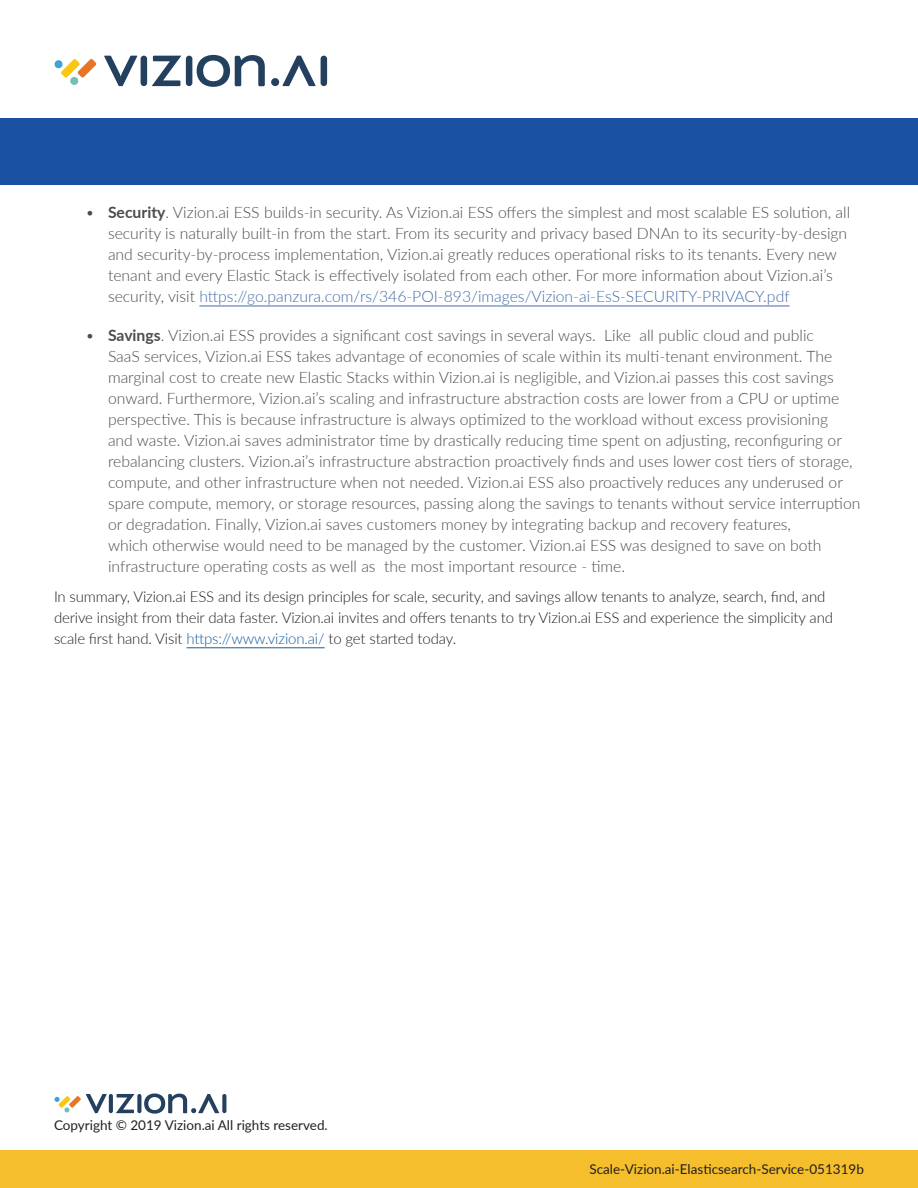
<style>
.page{position:relative;width:918px;height:1188px;background:#fff}
.page>*{position:absolute;margin:0;border:0;box-sizing:border-box;transform-origin:0 0}
.t1{font:300 15.75px/21px "Lato";color:#4b4c4d}
.t2{font:300 15px/21px "Lato";letter-spacing:-.01em;color:#231f20}
.t3{font:13.5px "Lato";color:#231f20}
.s1{font-weight:700}
.s2{color:#436da8}
.s3{color:#175d9e}
</style>
<div class="page">
<hr style="left:199px;top:306px;width:591px;height:1px;background:#436da8">
<hr style="left:187px;top:648px;width:138px;height:1px;background:#175d9e">
<div style="left:0;top:118px;width:918px;height:67px;background:#1b51a3"></div>
<svg style="left:104px;top:56px;width:33px;height:30px"></svg>
<svg style="left:283px;top:56px;width:33px;height:30px"></svg>
<div style="left:141px;top:56px;width:6px;height:30px;background:#24405f;border-radius:3px"></div>
<svg style="left:152px;top:56px;width:29px;height:30px"></svg>
<div style="left:271px;top:78px;width:8px;height:8px;background:#24405f;border-radius:50%"></div>
<div style="left:186px;top:56px;width:6px;height:30px;background:#24405f;border-radius:3px"></div>
<div style="left:321px;top:56px;width:6px;height:30px;background:#24405f;border-radius:3px"></div>
<svg style="left:197px;top:55px;width:68px;height:32px"></svg>
<svg style="left:55px;top:59px;width:41px;height:26px"></svg>
<svg style="left:109px;top:1094px;width:4px;height:19px"></svg>
<svg style="left:116px;top:1094px;width:18px;height:19px"></svg>
<svg style="left:137px;top:1094px;width:4px;height:19px"></svg>
<svg style="left:222px;top:1094px;width:4px;height:19px"></svg>
<svg style="left:144px;top:1094px;width:75px;height:20px"></svg>
<svg style="left:55px;top:1094px;width:52px;height:19px"></svg>
<div style="left:0;top:1150px;width:918px;height:38px;background:#f5be2c"></div>
<p class="t1" style="left:108px;top:201px;width:744px;text-indent:-23px">• <span class="s1">Security</span>. Vizion.ai ESS builds-in security. As Vizion.ai ESS offers the simplest and most scalable ES solution, all security is naturally built-in from the start. From its security and privacy based DNAn to its security-by-design and security-by-process implementation, Vizion.ai greatly reduces operational risks to its tenants. Every new tenant and every Elastic Stack is effectively isolated from each other. For more information about Vizion.ai’s security, visit <span class="s2">https://go.panzura.com/rs/346-POI-893/images/Vizion-ai-EsS-SECURITY-PRIVACY.pdf</span></p>
<p class="t1" style="left:108px;top:324px;width:754px;text-indent:-23px">• <span class="s1">Savings</span>. Vizion.ai ESS provides a significant cost savings in several ways. Like all public cloud and public<br>SaaS services, Vizion.ai ESS takes advantage of economies of scale within its multi-tenant environment. The marginal cost to create new Elastic Stacks within Vizion.ai is negligible, and Vizion.ai passes this cost savings onward. Furthermore, Vizion.ai’s scaling and infrastructure abstraction costs are lower from a CPU or uptime perspective. This is because infrastructure is always optimized to the workload without excess provisioning<br>and waste. Vizion.ai saves administrator time by drastically reducing time spent on adjusting, reconfiguring or rebalancing clusters. Vizion.ai’s infrastructure abstraction proactively finds and uses lower cost tiers of storage, compute, and other infrastructure when not needed. Vizion.ai ESS also proactively reduces any underused or spare compute, memory, or storage resources, passing along the savings to tenants without service interruption or degradation. Finally, Vizion.ai saves customers money by integrating backup and recovery features,<br>which otherwise would need to be managed by the customer. Vizion.ai ESS was designed to save on both infrastructure operating costs as well as the most important resource - time.</p>
<p class="t2" style="left:54px;top:586px;width:781px">In summary, Vizion.ai ESS and its design principles for scale, security, and savings allow tenants to analyze, search, find, and derive insight from their data faster. Vizion.ai invites and offers tenants to try Vizion.ai ESS and experience the simplicity and scale first hand. Visit <span class="s3">https://www.vizion.ai/</span> to get started today.</p>
<p class="t3" style="left:54px;top:1115px;width:275px">Copyright © 2019 Vizion.ai All rights reserved.</p>
<p class="t3" style="left:590px;top:1160px;width:276px">Scale-Vizion.ai-Elasticsearch-Service-051319b</p>
</div>
